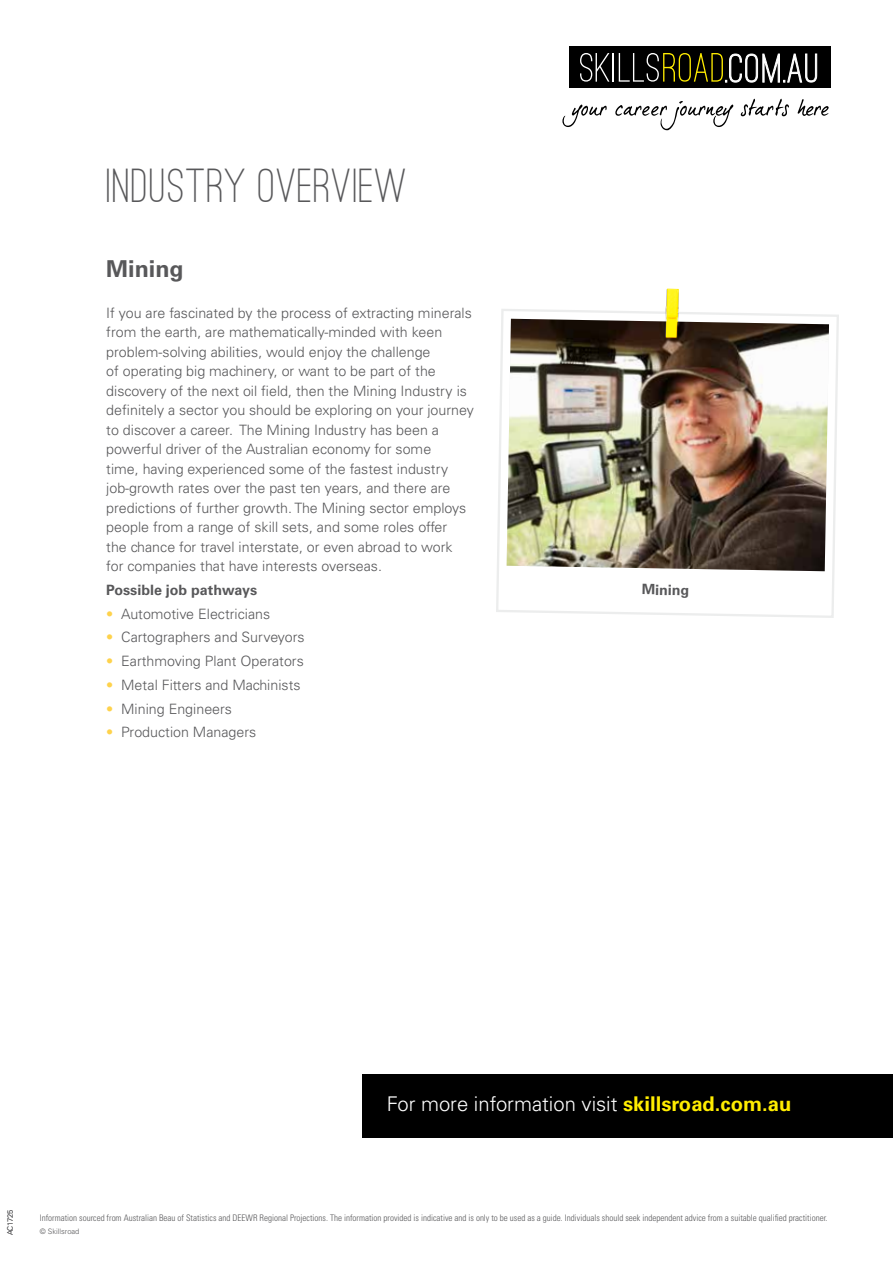
<style>
.page{position:relative;width:893px;height:1263px;background:#fff}
.page>*{position:absolute;margin:0;border:0;box-sizing:border-box;transform-origin:0 0}
.t1{font:500 49.5px "Ostrich Sans";letter-spacing:.02em;color:#58585a}
.t2{font:700 23.25px "Univers";color:#58585a}
.t3{font:300 20.25px "Univers";color:#fff}
.t4{font:300 14.25px/19.5px "Univers";color:#58585a}
.t5{font:700 14.25px "Univers";color:#58585a}
.t6{font:300 condensed 9px "Univers";color:#58585a}
.t7{font:300 7.5px "Univers";color:#58585a}
.s1{color:#fed24c}
.s2{font-weight:700;color:#ffed00}
</style>
<div class="page">
<svg style="left:496px;top:309px;width:343px;height:309px"></svg>
<div style="left:569px;top:47px;width:262px;height:41px;background:#000"></div>
<svg style="left:580px;top:53px;width:29px;height:29px"></svg>
<hr style="left:612px;top:53px;width:2px;height:29px;background:#fff">
<svg style="left:619px;top:53px;width:199px;height:30px"></svg>
<svg style="left:562px;top:105px;width:45px;height:22px"></svg>
<svg style="left:615px;top:101px;width:118px;height:29px"></svg>
<svg style="left:741px;top:99px;width:48px;height:17px"></svg>
<svg style="left:798px;top:99px;width:31px;height:17px"></svg>
<div style="left:363px;top:1074px;width:530px;height:63px;background:#000"></div>
<img style="left:507px;top:319px;width:322px;height:252px">
<img style="left:663px;top:306px;width:18px;height:33px">
<svg style="left:666px;top:289px;width:13px;height:50px"></svg>
<h1 class="t1" style="left:106px;top:155px;width:303px">INDUSTRY OVERVIEW</h1>
<h2 class="t2" style="left:106px;top:255px;width:79px">Mining</h2>
<p class="t4" style="left:106px;top:303px;width:369px">If you are fascinated by the process of extracting minerals from the earth, are mathematically-minded with keen problem-solving abilities, would enjoy the challenge<br>of operating big machinery, or want to be part of the discovery of the next oil field, then the Mining Industry is definitely a sector you should be exploring on your journey to discover a career. The Mining Industry has been a powerful driver of the Australian economy for some<br>time, having experienced some of the fastest industry job-growth rates over the past ten years, and there are predictions of further growth. The Mining sector employs people from a range of skill sets, and some roles offer<br>the chance for travel interstate, or even abroad to work<br>for companies that have interests overseas.</p>
<p class="t5" style="left:106px;top:581px;width:152px">Possible job pathways</p>
<p class="t4" style="left:106px;top:604px;width:165px"><span class="s1">•</span> Automotive Electricians</p>
<p class="t4" style="left:106px;top:627px;width:200px"><span class="s1">•</span> Cartographers and Surveyors</p>
<p class="t4" style="left:106px;top:651px;width:199px"><span class="s1">•</span> Earthmoving Plant Operators</p>
<p class="t4" style="left:106px;top:675px;width:196px"><span class="s1">•</span> Metal Fitters and Machinists</p>
<p class="t4" style="left:106px;top:699px;width:127px"><span class="s1">•</span> Mining Engineers</p>
<p class="t4" style="left:106px;top:722px;width:151px"><span class="s1">•</span> Production Managers</p>
<p class="t5" style="left:642px;top:581px;width:49px;rotate:1deg">Mining</p>
<h3 class="t3" style="left:387px;top:1092px;width:406px">For more information visit <span class="s2">skillsroad.com.au</span></h3>
<p class="t7" style="left:6px;top:1235px;width:27px;rotate:-90deg">AC1725</p>
<p class="t6" style="left:40px;top:1212px;width:789px">Information sourced from Australian Beau of Statistics and DEEWR Regional Projections. The information provided is indicative and is only to be used as a guide. Individuals should seek independent advice from a suitable qualified practitioner.</p>
<p class="t7" style="left:40px;top:1227px;width:41px">© Skillsroad</p>
</div>
